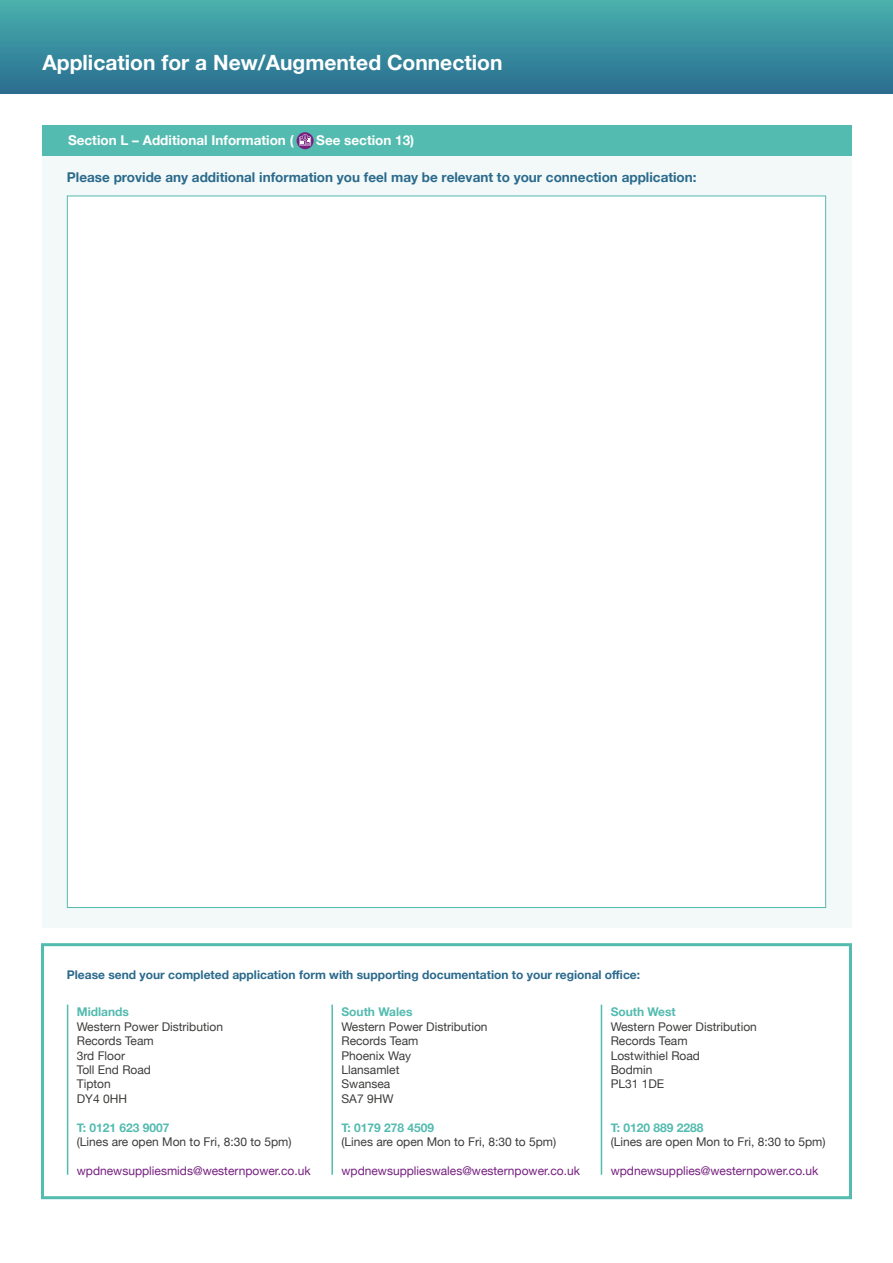
<style>
.page{position:relative;width:893px;height:1263px;background:#fff}
.page>*{position:absolute;margin:0;border:0;box-sizing:border-box;transform-origin:0 0}
.t1{font:700 21px "Helvetica Neue";color:#fff}
.t2{font:700 13.5px "Helvetica Neue";color:#2b6a8d}
.t3{font:700 13.5px "Helvetica Neue";color:#fff}
.t4{font:12px/14.4px "Helvetica Neue";color:#3c3c3b}
.t5{font:12px "Helvetica Neue";color:#75207f}
.t6{font:700 12px "Helvetica Neue";color:#2b6a8d}
.t7{font:700 12px "Helvetica Neue";color:#53bbaf}
</style>
<div class="page">
<div style="left:41px;top:943px;width:811px;height:256px;border:3px solid #53bbaf"></div>
<hr style="left:67px;top:1005px;width:1px;height:170px;background:#53bbaf">
<hr style="left:331px;top:1005px;width:2px;height:170px;background:#53bbaf">
<hr style="left:601px;top:1005px;width:1px;height:170px;background:#53bbaf">
<div style="left:43px;top:140px;width:809px;height:788px;background:#f2f9f8"></div>
<div style="left:43px;top:125px;width:809px;height:31px;background:#53bbaf"></div>
<svg style="left:297px;top:132px;width:17px;height:17px"></svg>
<svg style="left:299px;top:134px;width:12px;height:12px"></svg>
<div style="left:67px;top:196px;width:759px;height:712px;background:#fff;border:1px solid #53bbaf"></div>
<div style="left:0;top:0;width:893px;height:94px;background:linear-gradient(to bottom,#49b1ad,#2a6d90)"></div>
<h1 class="t1" style="left:43px;top:46px;width:461px">Application for a New/Augmented Connection</h1>
<p class="t3" style="left:68px;top:130px;width:227px">Section L – Additional Information (</p>
<p class="t3" style="left:316px;top:130px;width:100px">See section 13)</p>
<p class="t2" style="left:67px;top:167px;width:631px">Please provide any additional information you feel may be relevant to your connection application:</p>
<p class="t6" style="left:67px;top:966px;width:575px">Please send your completed application form with supporting documentation to your regional office:</p>
<p class="t7" style="left:77px;top:1003px;width:54px">Midlands</p>
<p class="t4" style="left:77px;top:1020px;width:148px">Western Power Distribution<br>Records Team<br>3rd Floor<br>Toll End Road<br>Tipton<br>DY4 0HH</p>
<p class="t7" style="left:77px;top:1118px;width:94px">T: 0121 623 9007</p>
<p class="t4" style="left:77px;top:1135px;width:216px">(Lines are open Mon to Fri, 8:30 to 5pm)</p>
<p class="t5" style="left:77px;top:1162px;width:235px">wpdnewsuppliesmids@westernpower.co.uk</p>
<p class="t7" style="left:341px;top:1003px;width:73px">South Wales</p>
<p class="t4" style="left:341px;top:1020px;width:148px">Western Power Distribution<br>Records Team<br>Phoenix Way<br>Llansamlet<br>Swansea<br>SA7 9HW</p>
<p class="t7" style="left:341px;top:1118px;width:94px">T: 0179 278 4509</p>
<p class="t4" style="left:341px;top:1135px;width:216px">(Lines are open Mon to Fri, 8:30 to 5pm)</p>
<p class="t5" style="left:341px;top:1162px;width:240px">wpdnewsupplieswales@westernpower.co.uk</p>
<p class="t7" style="left:611px;top:1003px;width:67px">South West</p>
<p class="t4" style="left:611px;top:1020px;width:148px">Western Power Distribution<br>Records Team<br>Lostwithiel Road<br>Bodmin<br>PL31 1DE</p>
<p class="t7" style="left:611px;top:1118px;width:94px">T: 0120 889 2288</p>
<p class="t4" style="left:611px;top:1135px;width:216px">(Lines are open Mon to Fri, 8:30 to 5pm)</p>
<p class="t5" style="left:611px;top:1162px;width:209px">wpdnewsupplies@westernpower.co.uk</p>
</div>
